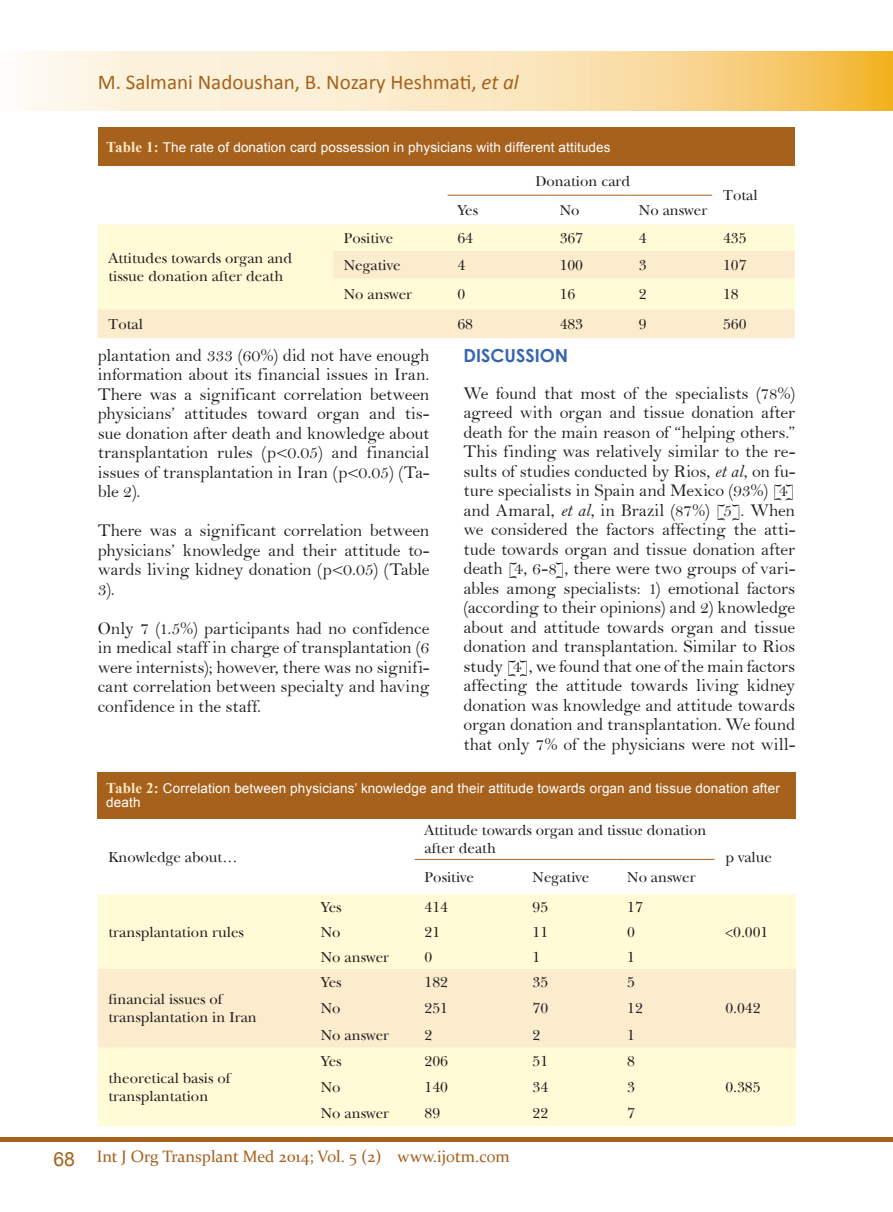
<style>
.page{position:relative;width:893px;height:1212px;background:#fff}
.page>*{position:absolute;margin:0;border:0;box-sizing:border-box;transform-origin:0 0}
.t1{font:21px "Calibri";color:#a6611c}
.Body{font:18px/19.5px "Bell";letter-spacing:-.015em;color:#231f20;text-align:justify}
.Heading{font:700 18px "Century Gothic";color:#3665b0}
.t2{font:16.5px "Constantia";color:#a6611c}
.Table_Text{font:15px/18px "Baskerville S Si";color:#231f20}
.Table{font:13.5px/13.5px "Arial";letter-spacing:.01em;color:#fff}
.s1{font-style:italic}
.s2{font-family:"Times New Roman";font-weight:700;font-size:15px;color:#fbe8c2}
.s3{font-family:"Bell MT Italic"}
.s4{font-family:"Arial";font-size:19.5px}
</style>
<div class="page">
<div style="left:0;top:1137px;width:893px;height:5px;background:#a6611c"></div>
<img style="left:30px;top:52px;width:863px;height:59px">
<div style="left:98px;top:128px;width:697px;height:38px;background:#a6611c"></div>
<div style="left:98px;top:224px;width:697px;height:27px;background:#fffbd6"></div>
<svg style="left:98px;top:251px;width:697px;height:87px;background:#fdf2d1"></svg>
<hr style="left:628px;top:195px;width:84px;height:1px;background:#a6611c">
<hr style="left:549px;top:195px;width:79px;height:1px;background:#a6611c">
<hr style="left:447px;top:195px;width:102px;height:1px;background:#a6611c">
<div style="left:98px;top:772px;width:698px;height:46px;background:#a6611c"></div>
<div style="left:98px;top:894px;width:698px;height:232px;background:#fffbd6"></div>
<div style="left:98px;top:969px;width:698px;height:78px;background:#fcecce"></div>
<hr style="left:617px;top:859px;width:97px;height:1px;background:#a6611c">
<hr style="left:522px;top:859px;width:95px;height:1px;background:#a6611c">
<hr style="left:415px;top:859px;width:107px;height:1px;background:#a6611c">
<p class="t1" style="left:98px;top:69px;width:422px">M. Salmani Nadoushan, B. Nozary Heshmati, <span class="s1">et al</span></p>
<p class="Table" style="left:106px;top:140px;width:506px"><span class="s2">Table 1:</span> The rate of donation card possession in physicians with different attitudes</p>
<p class="Table_Text" style="left:535px;top:172px;width:96px">Donation card</p>
<p class="Table_Text" style="left:457px;top:201px;width:22px">Yes</p>
<p class="Table_Text" style="left:560px;top:201px;width:21px">No</p>
<p class="Table_Text" style="left:639px;top:201px;width:70px">No answer</p>
<p class="Table_Text" style="left:723px;top:186px;width:36px">Total</p>
<p class="Table_Text" style="left:344px;top:229px;width:51px">Positive</p>
<p class="Table_Text" style="left:457px;top:229px;width:17px">64</p>
<p class="Table_Text" style="left:560px;top:229px;width:25px">367</p>
<p class="Table_Text" style="left:639px;top:229px;width:9px">4</p>
<p class="Table_Text" style="left:723px;top:229px;width:25px">435</p>
<p class="Table_Text" style="left:108px;top:249px;width:185px">Attitudes towards organ and tissue donation after death</p>
<p class="Table_Text" style="left:344px;top:256px;width:58px">Negative</p>
<p class="Table_Text" style="left:457px;top:256px;width:9px">4</p>
<p class="Table_Text" style="left:560px;top:256px;width:25px">100</p>
<p class="Table_Text" style="left:639px;top:256px;width:9px">3</p>
<p class="Table_Text" style="left:723px;top:256px;width:25px">107</p>
<p class="Table_Text" style="left:344px;top:285px;width:70px">No answer</p>
<p class="Table_Text" style="left:457px;top:285px;width:9px">0</p>
<p class="Table_Text" style="left:560px;top:285px;width:17px">16</p>
<p class="Table_Text" style="left:639px;top:285px;width:9px">2</p>
<p class="Table_Text" style="left:723px;top:285px;width:17px">18</p>
<p class="Table_Text" style="left:108px;top:315px;width:36px">Total</p>
<p class="Table_Text" style="left:457px;top:315px;width:17px">68</p>
<p class="Table_Text" style="left:560px;top:315px;width:25px">483</p>
<p class="Table_Text" style="left:639px;top:315px;width:9px">9</p>
<p class="Table_Text" style="left:723px;top:315px;width:25px">560</p>
<p class="Body" style="left:98px;top:345px;width:333px">plantation and 333 (60%) did not have enough information about its financial issues in Iran.<br>There was a significant correlation between physicians’ attitudes toward organ and tis&shy;sue donation after death and knowledge about transplantation rules (p&lt;0.05) and financial issues of transplantation in Iran (p&lt;0.05) (Ta&shy;ble 2).</p>
<p class="Body" style="left:98px;top:521px;width:333px">There was a significant correlation between physicians’ knowledge and their attitude to&shy;wards living kidney donation (p&lt;0.05) (Table 3).</p>
<p class="Body" style="left:98px;top:618px;width:333px">Only 7 (1.5%) participants had no confidence in medical staff in charge of transplantation (6 were internists); however, there was no signifi&shy;cant correlation between specialty and having confidence in the staff.</p>
<p class="Heading" style="left:463px;top:342px;width:106px">DISCUSSION</p>
<p class="Body" style="left:463px;top:383px;width:333px">We found that most of the specialists (78%) agreed with organ and tissue donation after death for the main reason of “helping others.” This finding was relatively similar to the re&shy;sults of studies conducted by Rios, <span class="s3">et al</span>, on fu&shy;ture specialists in Spain and Mexico (93%) [4] and Amaral, <span class="s3">et al</span>, in Brazil (87%) [5]. When we considered the factors affecting the atti&shy;tude towards organ and tissue donation after death [4, 6-8], there were two groups of vari&shy;ables among specialists: 1) emotional factors (according to their opinions) and 2) knowledge about and attitude towards organ and tissue donation and transplantation. Similar to Rios study [4], we found that one of the main factors affecting the attitude towards living kidney donation was knowledge and attitude towards organ donation and transplantation. We found that only 7% of the physicians were not will-</p>
<p class="Table" style="left:106px;top:782px;width:675px"><span class="s2">Table 2:</span> Correlation between physicians’ knowledge and their attitude towards organ and tissue donation after death</p>
<p class="Table_Text" style="left:108px;top:847px;width:131px">Knowledge about…</p>
<p class="Table_Text" style="left:425px;top:821px;width:283px">Attitude towards organ and tissue donation after death</p>
<p class="Table_Text" style="left:425px;top:868px;width:51px">Positive</p>
<p class="Table_Text" style="left:533px;top:868px;width:58px">Negative</p>
<p class="Table_Text" style="left:627px;top:868px;width:70px">No answer</p>
<p class="Table_Text" style="left:321px;top:898px;width:22px">Yes</p>
<p class="Table_Text" style="left:425px;top:898px;width:25px">414</p>
<p class="Table_Text" style="left:533px;top:898px;width:17px">95</p>
<p class="Table_Text" style="left:627px;top:898px;width:17px">17</p>
<p class="Table_Text" style="left:108px;top:923px;width:137px">transplantation rules</p>
<p class="Table_Text" style="left:321px;top:923px;width:21px">No</p>
<p class="Table_Text" style="left:425px;top:923px;width:17px">21</p>
<p class="Table_Text" style="left:533px;top:923px;width:17px">11</p>
<p class="Table_Text" style="left:627px;top:923px;width:9px">0</p>
<p class="Table_Text" style="left:321px;top:948px;width:70px">No answer</p>
<p class="Table_Text" style="left:425px;top:948px;width:9px">0</p>
<p class="Table_Text" style="left:533px;top:948px;width:9px">1</p>
<p class="Table_Text" style="left:627px;top:948px;width:9px">1</p>
<p class="Table_Text" style="left:321px;top:973px;width:22px">Yes</p>
<p class="Table_Text" style="left:425px;top:973px;width:25px">182</p>
<p class="Table_Text" style="left:533px;top:973px;width:17px">35</p>
<p class="Table_Text" style="left:627px;top:973px;width:9px">5</p>
<p class="Table_Text" style="left:108px;top:990px;width:150px">financial issues of transplantation in Iran</p>
<p class="Table_Text" style="left:321px;top:999px;width:21px">No</p>
<p class="Table_Text" style="left:425px;top:999px;width:25px">251</p>
<p class="Table_Text" style="left:533px;top:999px;width:17px">70</p>
<p class="Table_Text" style="left:627px;top:999px;width:17px">12</p>
<p class="Table_Text" style="left:321px;top:1026px;width:70px">No answer</p>
<p class="Table_Text" style="left:425px;top:1026px;width:9px">2</p>
<p class="Table_Text" style="left:533px;top:1026px;width:9px">2</p>
<p class="Table_Text" style="left:627px;top:1026px;width:9px">1</p>
<p class="Table_Text" style="left:321px;top:1052px;width:22px">Yes</p>
<p class="Table_Text" style="left:425px;top:1052px;width:25px">206</p>
<p class="Table_Text" style="left:533px;top:1052px;width:17px">51</p>
<p class="Table_Text" style="left:627px;top:1052px;width:9px">8</p>
<p class="Table_Text" style="left:108px;top:1069px;width:124px">theoretical basis of transplantation</p>
<p class="Table_Text" style="left:321px;top:1078px;width:21px">No</p>
<p class="Table_Text" style="left:425px;top:1078px;width:25px">140</p>
<p class="Table_Text" style="left:533px;top:1078px;width:17px">34</p>
<p class="Table_Text" style="left:627px;top:1078px;width:9px">3</p>
<p class="Table_Text" style="left:321px;top:1104px;width:70px">No answer</p>
<p class="Table_Text" style="left:425px;top:1104px;width:17px">89</p>
<p class="Table_Text" style="left:533px;top:1104px;width:17px">22</p>
<p class="Table_Text" style="left:627px;top:1104px;width:9px">7</p>
<p class="t2" style="left:53px;top:1145px;width:458px"><span class="s4">68</span> Int J Org Transplant Med 2014; Vol. 5 (2) www.ijotm.com</p>
<p class="Table_Text" style="left:725px;top:847px;width:48px">p value</p>
<p class="Table_Text" style="left:725px;top:923px;width:44px">&lt;0.001</p>
<p class="Table_Text" style="left:725px;top:999px;width:37px">0.042</p>
<p class="Table_Text" style="left:725px;top:1078px;width:37px">0.385</p>
</div>
